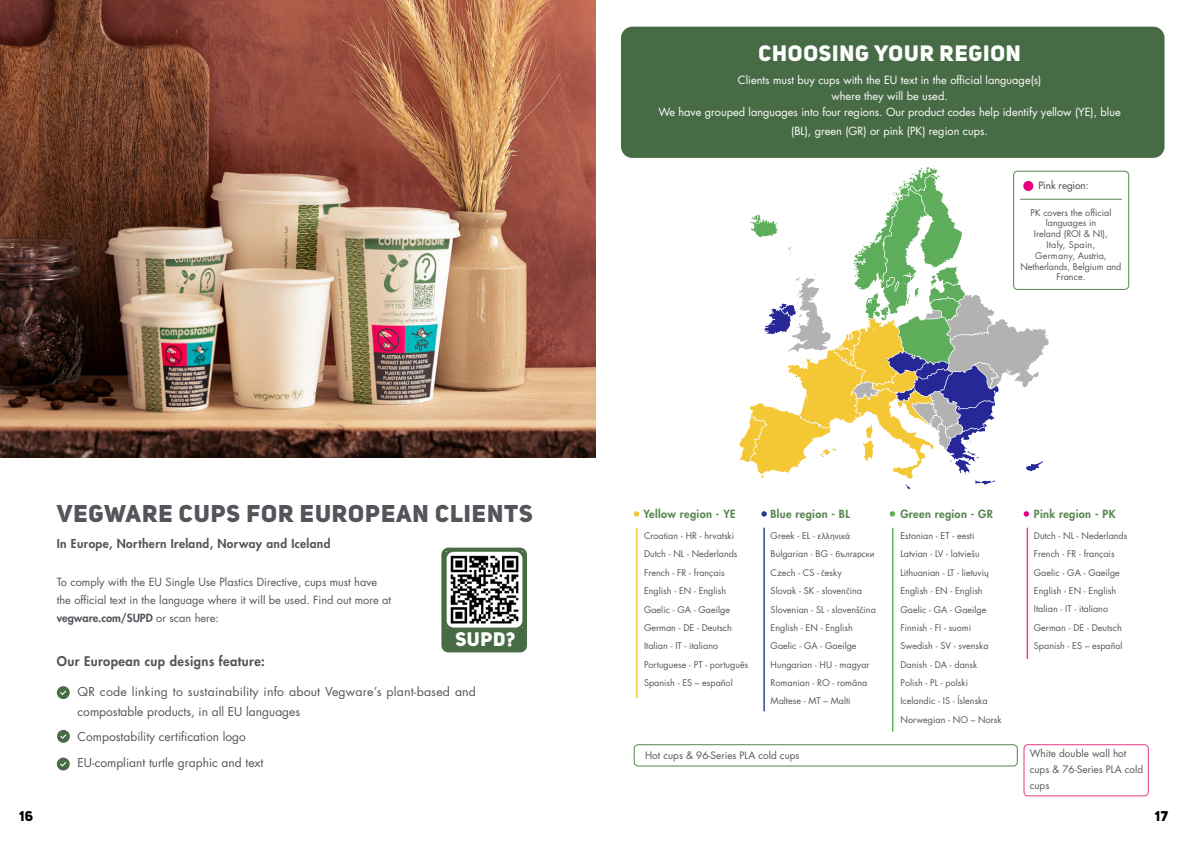
<style>
.page{position:relative;width:1191px;height:842px;background:#fff}
.page>*{position:absolute;margin:0;border:0;box-sizing:border-box;transform-origin:0 0}
.t1{font:24px "Uni Sans Heavy CAPS";letter-spacing:.04em;color:#56545b}
.t2{font:22px "Uni Sans Heavy CAPS";letter-spacing:.04em;color:#fff}
.t3{font:19.3px "Uni Sans Heavy CAPS";color:#fff}
.t4{font:14px "Uni Sans Heavy CAPS";color:#000}
.t5{font:800 13px "Futura Std";letter-spacing:.03em;color:#56545b}
.t6{font:12px/19.8px "Futura Std";color:#56545b}
.t7{font:800 12px "Futura Std";letter-spacing:.03em;color:#56545b}
.t8{font:11px/16px "Futura Std";color:#fff;text-align:center}
.t9{font:11px/18px "Futura Std";color:#56545b}
.t10{font:800 11px "Futura Std";letter-spacing:.03em;color:#58854f}
.t11{font:10px/15.5px "Futura Std";color:#56545b}
.t12{font:500 10px "Futura Std";color:#56545b}
.t13{font:9px/18.4px "Futura Std";color:#56545b}
.s1{font-weight:800}
.s2{font-family:"Calibri"}
</style>
<div class="page">
<div style="left:57px;top:686px;width:13px;height:13px;background:#486c45;border-radius:50%"></div>
<svg style="left:60px;top:690px;width:6px;height:5px"></svg>
<div style="left:57px;top:758px;width:13px;height:12px;background:#486c45;border-radius:50%"></div>
<svg style="left:60px;top:762px;width:6px;height:5px"></svg>
<div style="left:57px;top:730px;width:13px;height:13px;background:#486c45;border-radius:50%"></div>
<svg style="left:60px;top:734px;width:6px;height:5px"></svg>
<div style="left:441px;top:548px;width:86px;height:104px;background:#476c45;border-radius:7px"></div>
<img style="left:447px;top:553px;width:74px;height:74px">
<div style="left:443px;top:549px;width:82px;height:82px;border:3px solid #476c45;border-radius:8px"></div>
<svg style="left:739px;top:167px;width:310px;height:322px"></svg>
<div style="left:621px;top:27px;width:543px;height:131px;background:#476c45;border-radius:11px"></div>
<hr style="left:636px;top:528px;width:1px;height:170px;background:#f3c633">
<hr style="left:763px;top:528px;width:2px;height:183px;background:#2c398a">
<hr style="left:892px;top:528px;width:1px;height:204px;background:#5bae56">
<hr style="left:1026px;top:528px;width:2px;height:131px;background:#e83986">
<svg style="left:634px;top:511px;width:5px;height:6px"></svg>
<svg style="left:761px;top:511px;width:6px;height:6px"></svg>
<svg style="left:889px;top:511px;width:6px;height:6px"></svg>
<svg style="left:1023px;top:511px;width:6px;height:6px"></svg>
<div style="left:1013px;top:171px;width:116px;height:119px;border:1px solid #58854f;border-radius:4px"></div>
<div style="left:1023px;top:181px;width:10px;height:10px;background:#e6007d;border-radius:50%"></div>
<hr style="left:1020px;top:199px;width:101px;height:1px;background:#58854f">
<div style="left:634px;top:744px;width:383px;height:22px;border:1px solid #58854f;border-radius:4px"></div>
<div style="left:1023px;top:744px;width:125px;height:52px;border:1px solid #e83986;border-radius:4px"></div>
<img style="left:0;top:0;width:595px;height:458px">
<h2 class="t2" style="left:758px;top:39px;width:264px">CHOOSING YOUR REGION</h2>
<p class="t8" style="left:658px;top:72px;width:464px">Clients must buy cups with the EU text in the official language(s)<br>where they will be used.<br>We have grouped languages into four regions. Our product codes help identify yellow (YE), blue</p>
<p class="t8" style="left:791px;top:123px;width:198px">(BL), green (GR) or pink (PK) region cups.</p>
<h1 class="t1" style="left:57px;top:498px;width:477px">VEGWARE CUPS FOR EUROPEAN CLIENTS</h1>
<h3 class="t7" style="left:57px;top:535px;width:275px">In Europe, Northern Ireland, Norway and Iceland</h3>
<p class="t9" style="left:57px;top:573px;width:336px">To comply with the EU Single Use Plastics Directive, cups must have the official text in the language where it will be used. Find out more at <span class="s1">vegware.com/SUPD</span> or scan here:</p>
<h3 class="t5" style="left:57px;top:653px;width:210px">Our European cup designs feature:</h3>
<h3 class="t6" style="left:78px;top:682px;width:400px">QR code linking to sustainability info about Vegware’s plant-based and compostable products, in all EU languages</h3>
<h3 class="t6" style="left:78px;top:724px;width:187px;line-height:25.4px">Compostability certification logo<br>EU-compliant turtle graphic and text</h3>
<h3 class="t3" style="left:455px;top:627px;width:61px">SUPD?</h3>
<p class="t12" style="left:1038px;top:179px;width:52px">Pink region:</p>
<p class="t13" style="left:1020px;top:207px;width:102px;line-height:10.8px;text-align:center">PK covers the official languages in<br>Ireland (ROI &amp; NI),<br>Italy, Spain,<br>Germany, Austria,<br>Netherlands, Belgium and<br>France.</p>
<p class="t10" style="left:643px;top:506px;width:93px">Yellow region - YE</p>
<p class="t13" style="left:644px;top:527px;width:106px">Croatian - HR - hrvatski<br>Dutch - NL - Nederlands<br>French - FR - français<br>English - EN - English<br>Gaelic - GA - Gaeilge<br>German - DE - Deutsch<br>Italian - IT - italiano<br>Portuguese - PT - português<br>Spanish - ES – español</p>
<p class="t10" style="left:770px;top:506px;width:81px">Blue region - BL</p>
<p class="t10" style="left:900px;top:506px;width:94px">Green region - GR</p>
<p class="t10" style="left:1034px;top:506px;width:83px">Pink region - PK</p>
<p class="t13" style="left:770px;top:527px;width:107px">Greek - EL - <span class="s2">ελληνικά<br></span>Bulgarian - BG - <span class="s2">български<br></span>Czech - CS - <span class="s2">č</span>esky<br>Slovak - SK - sloven<span class="s2">č</span>ina<br>Slovenian - SL - slovenš<span class="s2">č</span>ina<br>English - EN - English<br>Gaelic - GA - Gaeilge<br>Hungarian - HU - magyar<br>Romanian - RO - româna<br>Maltese - MT – Malti</p>
<p class="t13" style="left:900px;top:527px;width:103px">Estonian - ET - eesti<br>Latvian - LV - latviešu<br>Lithuanian - LT - lietuvi<span class="s2">ų<br></span>English - EN - English<br>Gaelic - GA - Gaeilge<br>Finnish - FI - suomi<br>Swedish - SV - svenska<br>Danish - DA - dansk<br>Polish - PL - polski<br>Icelandic - IS - Íslenska<br>Norwegian - NO – Norsk</p>
<p class="t13" style="left:1034px;top:527px;width:95px">Dutch - NL - Nederlands<br>French - FR - français<br>Gaelic - GA - Gaeilge<br>English - EN - English<br>Italian - IT - italiano<br>German - DE - Deutsch<br>Spanish - ES – español</p>
<p class="t11" style="left:645px;top:747px;width:156px">Hot cups &amp; 96-Series PLA cold cups</p>
<p class="t11" style="left:1029px;top:746px;width:115px">White double wall hot cups &amp; 76-Series PLA cold cups</p>
<h3 class="t4" style="left:19px;top:807px;width:15px">16</h3>
<h3 class="t4" style="left:1154px;top:807px;width:15px">17</h3>
</div>
